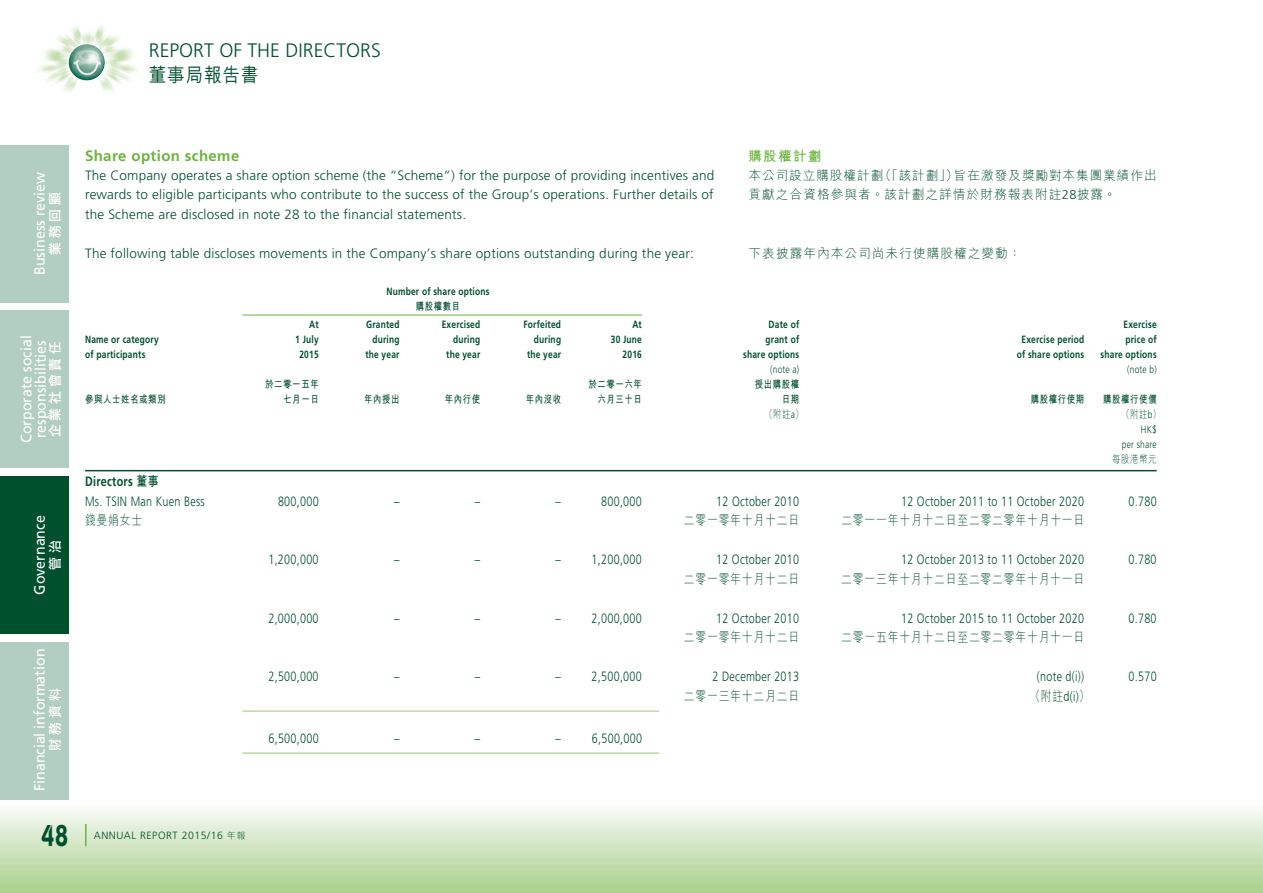
<style>
.page{position:relative;width:1263px;height:893px;background:#fff}
.page>*{position:absolute;margin:0;border:0;box-sizing:border-box;transform-origin:0 0}
.t1{font:600 30px "Bauhaus Std";color:#00502e;scale:.78 1}
.t2{font:300 19.5px "Frutiger LT Std";color:#00502e}
.t3{font:500 19.5px "M Hei HK";letter-spacing:.05em;color:#00502e;scale:.9 1}
.t4{font:15px/14.2px "Frutiger LT Std";color:#fff;text-align:center;scale:.95 1}
.t5{font:700 15px "Frutiger LT Std";letter-spacing:.025em;color:#6cb43f}
.t6{font:300 13.5px/19.5px "Frutiger LT Std";letter-spacing:.025em;color:#00502e;text-align:justify}
.t7{font:300 13.5px/19.5px "Frutiger LT Std";letter-spacing:.025em;color:#00502e;scale:.8 1}
.t8{font:300 13.5px "M Hei HK";letter-spacing:.075em;color:#00502e;scale:.8 1}
.t9{font:13.5px "Li Hei Pro";letter-spacing:.3em;color:#fff;scale:.95 1}
.t10{font:700 13.5px "M Hei HK";letter-spacing:.1em;color:#6cb43f}
.t11{font:300 12.75px/19.5px "M Hei HK";letter-spacing:.075em;color:#00502e}
.t12{font:700 10.5px "Frutiger LT Std";letter-spacing:.025em;color:#00502e;scale:.8 1}
.t13{font:700 10.5px "M Hei HK";letter-spacing:.075em;color:#00502e;scale:.8 1}
.t14{font:300 10.5px "Frutiger LT Std";letter-spacing:.05em;color:#00502e}
.t15{font:300 10.5px "M Hei HK";letter-spacing:.075em;color:#00502e;scale:.8 1}
.t16{font:300 10.5px "Frutiger LT Std";letter-spacing:.05em;color:#00502e;scale:.8 1}
.t17{font:300 10.5px/15px "Frutiger LT Std";letter-spacing:.025em;color:#00502e;text-align:right;scale:.8 1}
.s1{font-family:"Frutiger LT Std"}
.s2{font-weight:700}
.s3{font-family:"M Hei HK";font-weight:700}
.s4{font-family:"M Hei HK";font-size:9px}
</style>
<div class="page">
<img style="left:39px;top:26px;width:99px;height:66px">
<img style="left:69px;top:44px;width:36px;height:36px;border-radius:18px">
<div style="left:0;top:801px;width:1263px;height:92px;background:linear-gradient(to bottom,#fdfdfd,#a9d08b)"></div>
<hr style="left:85px;top:824px;width:2px;height:22px;background:#6cb43f">
<div style="left:0;top:642px;width:68px;height:157px;background:#b2cdc2"></div>
<div style="left:0;top:476px;width:68px;height:158px;background:#00502e"></div>
<div style="left:0;top:145px;width:68px;height:157px;background:#b2cdc2"></div>
<div style="left:0;top:310px;width:68px;height:158px;background:#b2cdc2"></div>
<hr style="left:242px;top:315px;width:400px;height:1px;background:#6cb43f">
<hr style="left:85px;top:470px;width:1072px;height:1px;background:#00502e">
<hr style="left:242px;top:711px;width:417px;height:1px;background:#96c672">
<hr style="left:242px;top:753px;width:417px;height:1px;background:#96c672">
<h2 class="t2" style="left:149px;top:39px;width:233px">REPORT OF THE DIRECTORS</h2>
<h2 class="t3" style="left:149px;top:60px;width:123px">董事局報告書</h2>
<p class="t4" style="left:33px;top:275px;width:110px;rotate:-90deg">Business review</p>
<p class="t9" style="left:48px;top:255px;width:68px;rotate:-90deg">業務回顧</p>
<p class="t4" style="left:19px;top:443px;width:115px;rotate:-90deg">Corporate social responsibilities</p>
<p class="t9" style="left:48px;top:437px;width:103px;rotate:-90deg">企業社會責任</p>
<p class="t4" style="left:33px;top:595px;width:85px;rotate:-90deg">Governance</p>
<p class="t9" style="left:48px;top:570px;width:33px;rotate:-90deg">管治</p>
<p class="t4" style="left:33px;top:791px;width:152px;rotate:-90deg">Financial information</p>
<p class="t9" style="left:48px;top:751px;width:68px;rotate:-90deg">財務資料</p>
<p class="t10" style="left:748px;top:146px;width:74px">購股權計劃</p>
<p class="t11" style="left:748px;top:165px;width:410px">本公司設立購股權計劃（「該計劃」）旨在激發及獎勵對本集團業績作出貢獻之合資格參與者。該計劃之詳情於財務報表附註<span class="s1">28</span>披露。</p>
<p class="t5" style="left:85px;top:147px;width:156px">Share option scheme</p>
<p class="t6" style="left:85px;top:165px;width:631px">The Company operates a share option scheme (the “Scheme”) for the purpose of providing incentives and rewards to eligible participants who contribute to the success of the Group’s operations. Further details of the Scheme are disclosed in note 28 to the financial statements.</p>
<p class="t6" style="left:85px;top:243px;width:610px">The following table discloses movements in the Company’s share options outstanding during the year:</p>
<p class="t12" style="left:386px;top:285px;width:130px">Number of share options</p>
<p class="t13" style="left:416px;top:298px;width:57px">購股權數目</p>
<p class="t12" style="left:309px;top:318px;width:13px">At</p>
<p class="t12" style="left:366px;top:318px;width:43px">Granted</p>
<p class="t12" style="left:442px;top:318px;width:50px">Exercised</p>
<p class="t12" style="left:523px;top:318px;width:49px">Forfeited</p>
<p class="t12" style="left:632px;top:318px;width:13px">At</p>
<p class="t12" style="left:769px;top:318px;width:40px">Date of</p>
<p class="t12" style="left:1123px;top:318px;width:43px">Exercise</p>
<p class="t12" style="left:85px;top:333px;width:94px">Name or category</p>
<p class="t12" style="left:295px;top:333px;width:31px">1 July</p>
<p class="t12" style="left:372px;top:333px;width:35px">during</p>
<p class="t12" style="left:453px;top:333px;width:35px">during</p>
<p class="t12" style="left:534px;top:333px;width:35px">during</p>
<p class="t12" style="left:611px;top:333px;width:40px">30 June</p>
<p class="t12" style="left:766px;top:333px;width:44px">grant of</p>
<p class="t12" style="left:1021px;top:333px;width:80px">Exercise period</p>
<p class="t12" style="left:1125px;top:333px;width:41px">price of</p>
<p class="t12" style="left:85px;top:348px;width:77px">of participants</p>
<p class="t12" style="left:299px;top:348px;width:26px">2015</p>
<p class="t12" style="left:365px;top:348px;width:44px">the year</p>
<p class="t12" style="left:446px;top:348px;width:44px">the year</p>
<p class="t12" style="left:527px;top:348px;width:44px">the year</p>
<p class="t12" style="left:623px;top:348px;width:26px">2016</p>
<p class="t12" style="left:743px;top:348px;width:72px">share options</p>
<p class="t12" style="left:1017px;top:348px;width:86px">of share options</p>
<p class="t12" style="left:1100px;top:348px;width:72px">share options</p>
<p class="t16" style="left:770px;top:363px;width:38px">(note a)</p>
<p class="t16" style="left:1127px;top:363px;width:38px">(note b)</p>
<p class="t13" style="left:265px;top:376px;width:68px">於二零一五年</p>
<p class="t13" style="left:588px;top:376px;width:68px">於二零一六年</p>
<p class="t13" style="left:755px;top:376px;width:57px">授出購股權</p>
<p class="t13" style="left:85px;top:391px;width:102px">參與人士姓名或類別</p>
<p class="t13" style="left:283px;top:391px;width:46px">七月一日</p>
<p class="t13" style="left:364px;top:391px;width:46px">年內授出</p>
<p class="t13" style="left:445px;top:391px;width:46px">年內行使</p>
<p class="t13" style="left:526px;top:391px;width:46px">年內沒收</p>
<p class="t13" style="left:597px;top:391px;width:57px">六月三十日</p>
<p class="t13" style="left:782px;top:391px;width:23px">日期</p>
<p class="t13" style="left:1031px;top:391px;width:68px">購股權行使期</p>
<p class="t13" style="left:1103px;top:391px;width:68px">購股權行使價</p>
<p class="t15" style="left:764px;top:406px;width:50px">（附註<span class="s1">a</span>）</p>
<p class="t15" style="left:1121px;top:406px;width:51px">（附註<span class="s1">b</span>）</p>
<p class="t17" style="left:1122px;top:422px;width:45px">HK$<br>per share</p>
<p class="t15" style="left:1112px;top:452px;width:57px">每股港幣元</p>
<p class="t7" style="left:85px;top:472px;width:151px"><span class="s2">Directors</span> <span class="s3">董事<br></span>Ms. TSIN Man Kuen Bess</p>
<p class="t11" style="left:748px;top:243px;width:274px">下表披露年內本公司尚未行使購股權之變動：</p>
<p class="t7" style="left:278px;top:492px;width:52px">800,000</p>
<p class="t7" style="left:394px;top:492px;width:8px">–</p>
<p class="t7" style="left:475px;top:492px;width:8px">–</p>
<p class="t7" style="left:556px;top:492px;width:8px">–</p>
<p class="t7" style="left:601px;top:492px;width:52px">800,000</p>
<p class="t7" style="left:716px;top:492px;width:105px">12 October 2010</p>
<p class="t7" style="left:901px;top:492px;width:230px">12 October 2011 to 11 October 2020</p>
<p class="t7" style="left:1128px;top:492px;width:37px">0.780</p>
<p class="t8" style="left:85px;top:511px;width:73px">錢曼娟女士</p>
<p class="t8" style="left:684px;top:511px;width:146px">二零一零年十月十二日</p>
<p class="t8" style="left:841px;top:511px;width:305px">二零一一年十月十二日至二零二零年十月十一日</p>
<p class="t7" style="left:268px;top:550px;width:64px">1,200,000</p>
<p class="t7" style="left:394px;top:550px;width:8px">–</p>
<p class="t7" style="left:475px;top:550px;width:8px">–</p>
<p class="t7" style="left:556px;top:550px;width:109px">– 1,200,000</p>
<p class="t7" style="left:716px;top:550px;width:105px">12 October 2010</p>
<p class="t7" style="left:901px;top:550px;width:230px">12 October 2013 to 11 October 2020</p>
<p class="t7" style="left:1128px;top:550px;width:37px">0.780</p>
<p class="t8" style="left:684px;top:569px;width:146px">二零一零年十月十二日</p>
<p class="t8" style="left:841px;top:569px;width:305px">二零一三年十月十二日至二零二零年十月十一日</p>
<p class="t7" style="left:268px;top:609px;width:64px">2,000,000</p>
<p class="t7" style="left:394px;top:609px;width:8px">–</p>
<p class="t7" style="left:475px;top:609px;width:8px">–</p>
<p class="t7" style="left:556px;top:609px;width:109px">– 2,000,000</p>
<p class="t7" style="left:716px;top:609px;width:105px">12 October 2010</p>
<p class="t7" style="left:901px;top:609px;width:230px">12 October 2015 to 11 October 2020</p>
<p class="t7" style="left:1128px;top:609px;width:37px">0.780</p>
<p class="t8" style="left:684px;top:628px;width:146px">二零一零年十月十二日</p>
<p class="t8" style="left:841px;top:628px;width:305px">二零一五年十月十二日至二零二零年十月十一日</p>
<p class="t7" style="left:268px;top:667px;width:64px">2,500,000</p>
<p class="t7" style="left:394px;top:667px;width:8px">–</p>
<p class="t7" style="left:475px;top:667px;width:8px">–</p>
<p class="t7" style="left:556px;top:667px;width:109px">– 2,500,000</p>
<p class="t7" style="left:712px;top:667px;width:110px">2 December 2013</p>
<p class="t7" style="left:1037px;top:667px;width:60px">(note d(i))</p>
<p class="t7" style="left:1128px;top:667px;width:37px">0.570</p>
<p class="t8" style="left:684px;top:686px;width:146px">二零一三年十二月二日</p>
<p class="t8" style="left:1030px;top:686px;width:77px">（附註<span class="s1">d(i)</span>）</p>
<p class="t7" style="left:268px;top:729px;width:64px">6,500,000</p>
<p class="t7" style="left:394px;top:729px;width:8px">–</p>
<p class="t7" style="left:475px;top:729px;width:8px">–</p>
<p class="t7" style="left:556px;top:729px;width:110px">– 6,500,000</p>
<h1 class="t1" style="left:42px;top:817px;width:35px">48</h1>
<p class="t14" style="left:94px;top:830px;width:153px">ANNUAL REPORT 2015/16 <span class="s4">年報</span></p>
</div>
